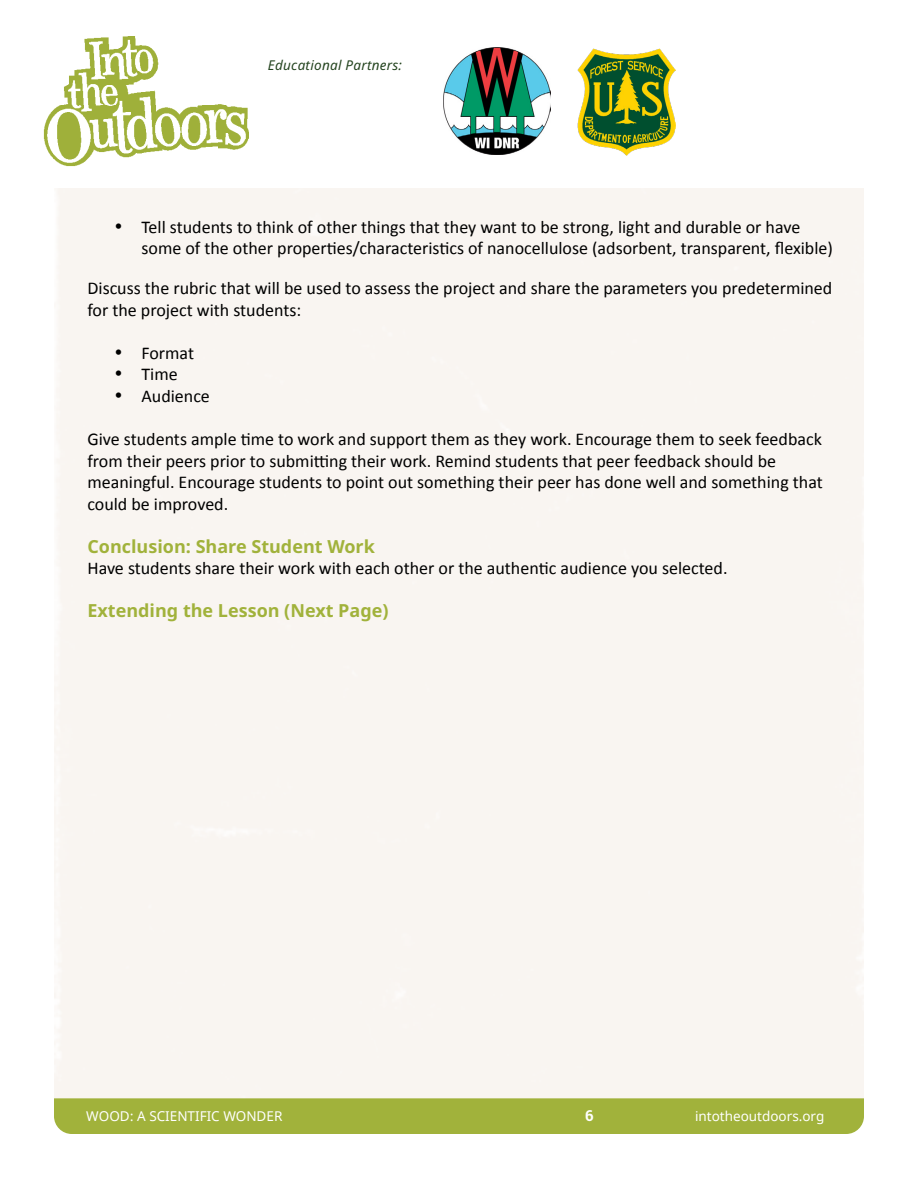
<style>
.page{position:relative;width:918px;height:1188px;background:#fff}
.page>*{position:absolute;margin:0;border:0;box-sizing:border-box;transform-origin:0 0}
.t1{font:18px/21.6px "Calibri";color:#000}
.t2{font:700 18px "Noto Sans";color:#a1b23b}
.t3{font:700 15px "Roboto Slab";color:#fff}
.t4{font:13.5px "Noto Sans";color:#fff}
.t5{font:italic 13.5px "Noto Sans";letter-spacing:.02em;color:#23431e}
</style>
<div class="page">
<img style="left:444px;top:48px;width:107px;height:107px">
<img style="left:577px;top:49px;width:99px;height:107px">
<div style="left:54px;top:1098px;width:810px;height:36px;background:#a1b23b"></div>
<img style="left:43px;top:37px;width:206px;height:130px">
<p class="t5" style="left:268px;top:55px;width:136px">Educational Partners:</p>
<p class="t1" style="left:141px;top:215px;width:693px;text-indent:-27px">• Tell students to think of other things that they want to be strong, light and durable or have some of the other properties/characteristics of nanocellulose (adsorbent, transparent, flexible)</p>
<p class="t1" style="left:87px;top:277px;width:746px">Discuss the rubric that will be used to assess the project and share the parameters you predetermined for the project with students:</p>
<p class="t1" style="left:114px;top:341px;width:81px">• Format</p>
<p class="t1" style="left:114px;top:363px;width:65px">• Time</p>
<p class="t1" style="left:114px;top:385px;width:97px">• Audience</p>
<p class="t1" style="left:87px;top:428px;width:737px">Give students ample time to work and support them as they work. Encourage them to seek feedback from their peers prior to submitting their work. Remind students that peer feedback should be meaningful. Encourage students to point out something their peer has done well and something that could be improved.</p>
<p class="t2" style="left:87px;top:533px;width:289px">Conclusion: Share Student Work</p>
<p class="t1" style="left:87px;top:557px;width:642px">Have students share their work with each other or the authentic audience you selected.</p>
<p class="t2" style="left:87px;top:598px;width:303px">Extending the Lesson (Next Page)</p>
<p class="t4" style="left:86px;top:1107px;width:198px">WOOD: A SCIENTIFIC WONDER</p>
<p class="t3" style="left:585px;top:1105px;width:10px">6</p>
<p class="t4" style="left:695px;top:1107px;width:131px">intotheoutdoors.org</p>
</div>
